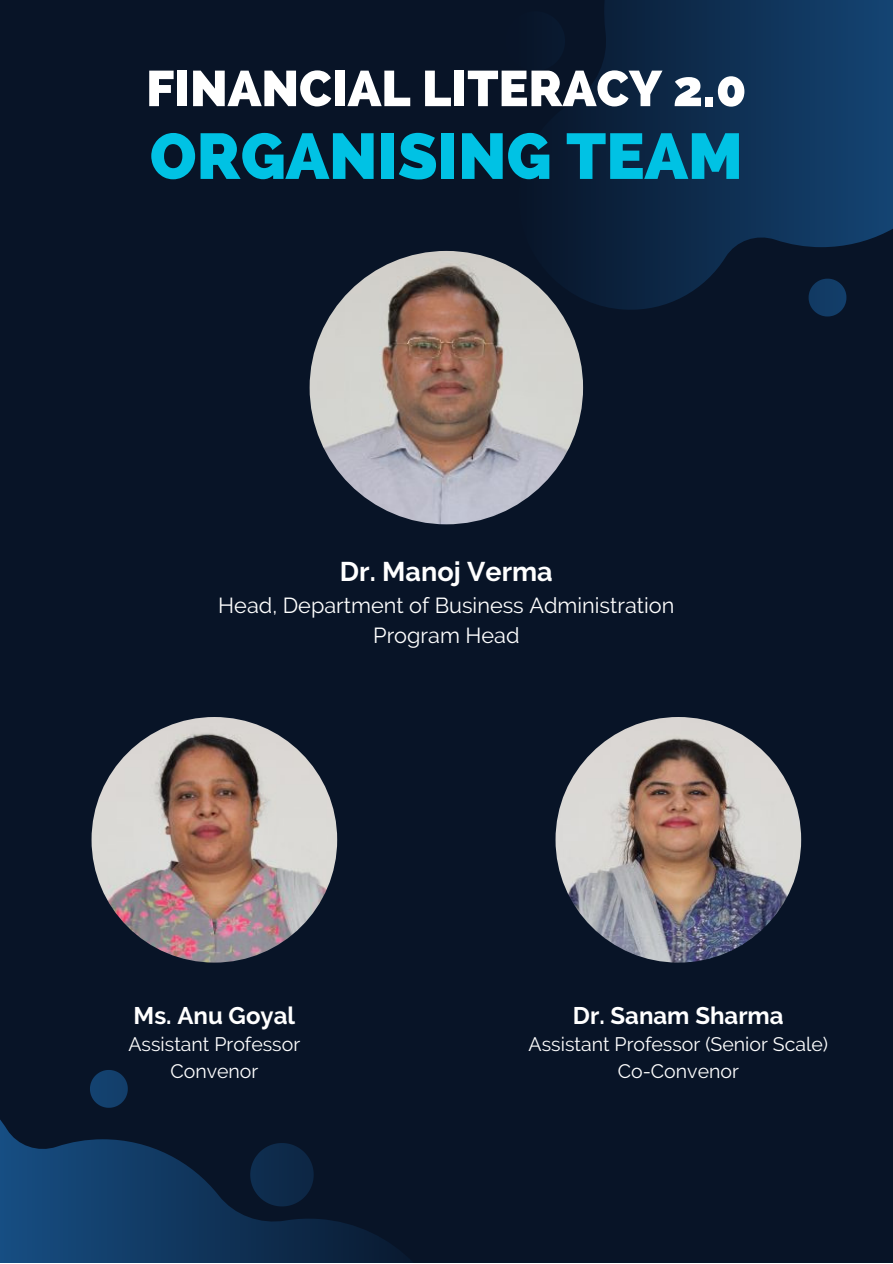
<style>
.page{position:relative;width:893px;height:1264px;background:#fff}
.page>*{position:absolute;margin:0;border:0;box-sizing:border-box;transform-origin:0 0}
.t1{font:800 64.35px "Raleway";color:#00c2e4}
.t2{font:800 49.95px "Raleway";color:#fff}
.t3{font:700 27px "Raleway";color:#fff}
.t4{font:700 24px "Raleway";color:#fff}
.t5{font:21.75px "Raleway";color:#fff}
.t6{font:19.5px "Raleway";color:#fff}
</style>
<div class="page">
<div style="left:0;top:0;width:892px;height:1262px;background:#081427"></div>
<svg style="left:0;top:1107px;width:403px;height:155px"></svg>
<svg style="left:250px;top:1142px;width:64px;height:64px"></svg>
<svg style="left:90px;top:1070px;width:38px;height:37px"></svg>
<svg style="left:515px;top:0;width:377px;height:311px"></svg>
<svg style="left:808px;top:279px;width:38px;height:37px"></svg>
<svg style="left:515px;top:11px;width:50px;height:60px"></svg>
<img style="left:309px;top:251px;width:274px;height:273px;border-radius:50%">
<img style="left:91px;top:717px;width:246px;height:245px;border-radius:50%">
<img style="left:555px;top:717px;width:246px;height:245px;border-radius:50%">
<p class="t2" style="left:146px;top:59px;width:601px">FINANCIAL LITERACY 2.0</p>
<p class="t1" style="left:150px;top:118px;width:594px">ORGANISING TEAM</p>
<p class="t3" style="left:340px;top:556px;width:214px">Dr. Manoj Verma</p>
<p class="t5" style="left:218px;top:592px;width:457px">Head, Department of Business Administration</p>
<p class="t5" style="left:373px;top:622px;width:148px">Program Head</p>
<p class="t4" style="left:134px;top:1001px;width:163px">Ms. Anu Goyal</p>
<p class="t6" style="left:128px;top:1033px;width:173px">Assistant Professor</p>
<p class="t6" style="left:170px;top:1060px;width:89px">Convenor</p>
<p class="t4" style="left:573px;top:1001px;width:212px">Dr. Sanam Sharma</p>
<p class="t6" style="left:528px;top:1033px;width:301px">Assistant Professor (Senior Scale)</p>
<p class="t6" style="left:617px;top:1060px;width:123px">Co-Convenor</p>
</div>
